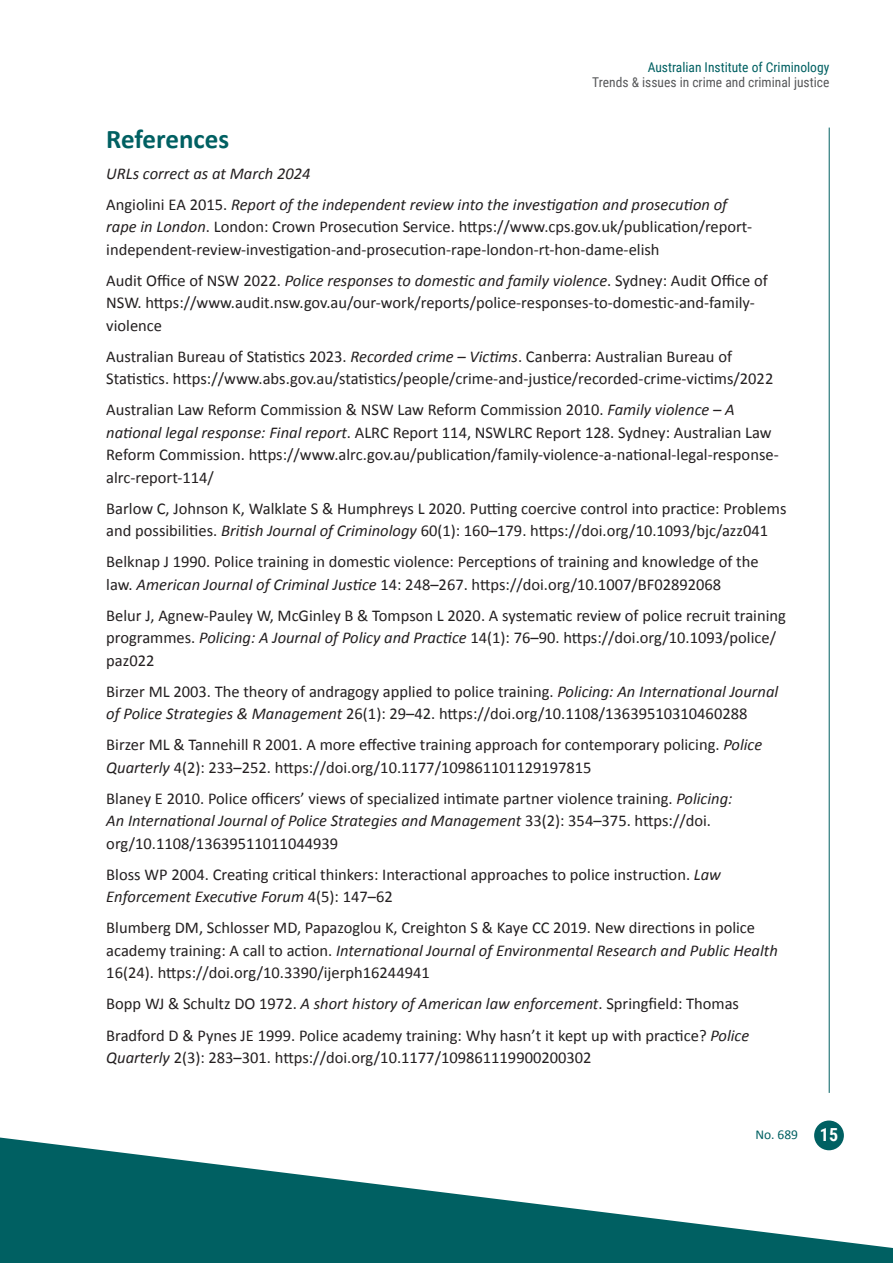
<style>
.page{position:relative;width:893px;height:1263px;background:#fff}
.page>*{position:absolute;margin:0;border:0;box-sizing:border-box;transform-origin:0 0}
.t1{font:700 27px "Calibri";color:#006062}
.body{font:16.5px/22.5px "Calibri";color:#231f20}
.body-2{font:italic 16.5px "Calibri";color:#231f20}
.t2{font:13.5px "Roboto Condensed";color:#57585a}
.t3{font:13.5px "Roboto Condensed";color:#006062}
.t4{font:13.5px "Calibri";color:#006062}
.s1{font-style:italic}
.s2{font-family:"Roboto Condensed";font-weight:700;font-size:18px;color:#fff}
</style>
<div class="page">
<hr style="left:829px;top:128px;width:1px;height:965px;background:#006062">
<div style="left:814px;top:1120px;width:30px;height:30px;background:#006062;border-radius:50%"></div>
<svg style="left:0;top:1137px;width:893px;height:126px;fill:#006062"></svg>
<p class="t3" style="left:648px;top:57px;width:183px">Australian Institute of Criminology</p>
<p class="t2" style="left:592px;top:73px;width:239px">Trends &amp; issues in crime and criminal justice</p>
<h1 class="t1" style="left:106px;top:120px;width:124px">References</h1>
<p class="body-2" style="left:106px;top:162px;width:206px">URLs correct as at March 2024</p>
<p class="body" style="left:106px;top:193px;width:647px">Angiolini EA 2015. <span class="s1">Report of the independent review into the investigation and prosecution of rape in London</span>. London: Crown Prosecution Service. https://www.cps.gov.uk/publication/report&shy;independent-review-investigation-and-prosecution-rape-london-rt-hon-dame-elish</p>
<p class="body" style="left:106px;top:269px;width:663px">Audit Office of NSW 2022. <span class="s1">Police responses to domestic and family violence</span>. Sydney: Audit Office of<br>NSW. https://www.audit.nsw.gov.au/our-work/reports/police-responses-to-domestic-and-family&shy;violence</p>
<p class="body" style="left:106px;top:345px;width:669px">Australian Bureau of Statistics 2023. <span class="s1">Recorded crime – Victims</span>. Canberra: Australian Bureau of<br>Statistics. https://www.abs.gov.au/statistics/people/crime-and-justice/recorded-crime-victims/2022</p>
<p class="body" style="left:106px;top:398px;width:674px">Australian Law Reform Commission &amp; NSW Law Reform Commission 2010. <span class="s1">Family violence – A national legal response: Final report</span>. ALRC Report 114, NSWLRC Report 128. Sydney: Australian Law Reform Commission. https://www.alrc.gov.au/publication/family-violence-a-national-legal-response&shy;alrc-report-114/</p>
<p class="body" style="left:106px;top:497px;width:682px">Barlow C, Johnson K, Walklate S &amp; Humphreys L 2020. Putting coercive control into practice: Problems and possibilities. <span class="s1">British Journal of Criminology</span> 60(1): 160–179. https://doi.org/10.1093/bjc/azz041</p>
<p class="body" style="left:106px;top:550px;width:654px">Belknap J 1990. Police training in domestic violence: Perceptions of training and knowledge of the law. <span class="s1">American Journal of Criminal Justice</span> 14: 248–267. https://doi.org/10.1007/BF02892068</p>
<p class="body" style="left:106px;top:604px;width:681px">Belur J, Agnew-Pauley W, McGinley B &amp; Tompson L 2020. A systematic review of police recruit training programmes. <span class="s1">Policing: A Journal of Policy and Practice</span> 14(1): 76–90. https://doi.org/10.1093/police/ paz022</p>
<p class="body" style="left:106px;top:680px;width:673px">Birzer ML 2003. The theory of andragogy applied to police training. <span class="s1">Policing: An International Journal of Police Strategies &amp; Management</span> 26(1): 29–42. https://doi.org/10.1108/13639510310460288</p>
<p class="body" style="left:106px;top:733px;width:657px">Birzer ML &amp; Tannehill R 2001. A more effective training approach for contemporary policing. <span class="s1">Police<br>Quarterly</span> 4(2): 233–252. https://doi.org/10.1177/109861101129197815</p>
<p class="body" style="left:106px;top:787px;width:628px">Blaney E 2010. Police officers’ views of specialized intimate partner violence training. <span class="s1">Policing:<br>An International Journal of Police Strategies and Management</span> 33(2): 354–375. https://doi. org/10.1108/13639511011044939</p>
<p class="body" style="left:106px;top:863px;width:616px">Bloss WP 2004. Creating critical thinkers: Interactional approaches to police instruction. <span class="s1">Law<br>Enforcement Executive Forum</span> 4(5): 147–62</p>
<p class="body" style="left:106px;top:916px;width:673px">Blumberg DM, Schlosser MD, Papazoglou K, Creighton S &amp; Kaye CC 2019. New directions in police academy training: A call to action. <span class="s1">International Journal of Environmental Research and Public Health<br></span>16(24). https://doi.org/10.3390/ijerph16244941</p>
<p class="body" style="left:106px;top:992px;width:634px">Bopp WJ &amp; Schultz DO 1972. <span class="s1">A short history of American law enforcement</span>. Springfield: Thomas</p>
<p class="body" style="left:106px;top:1023px;width:644px">Bradford D &amp; Pynes JE 1999. Police academy training: Why hasn’t it kept up with practice? <span class="s1">Police<br>Quarterly</span> 2(3): 283–301. https://doi.org/10.1177/109861119900200302</p>
<p class="t4" style="left:755px;top:1125px;width:84px">No. 689 <span class="s2">15</span></p>
</div>
